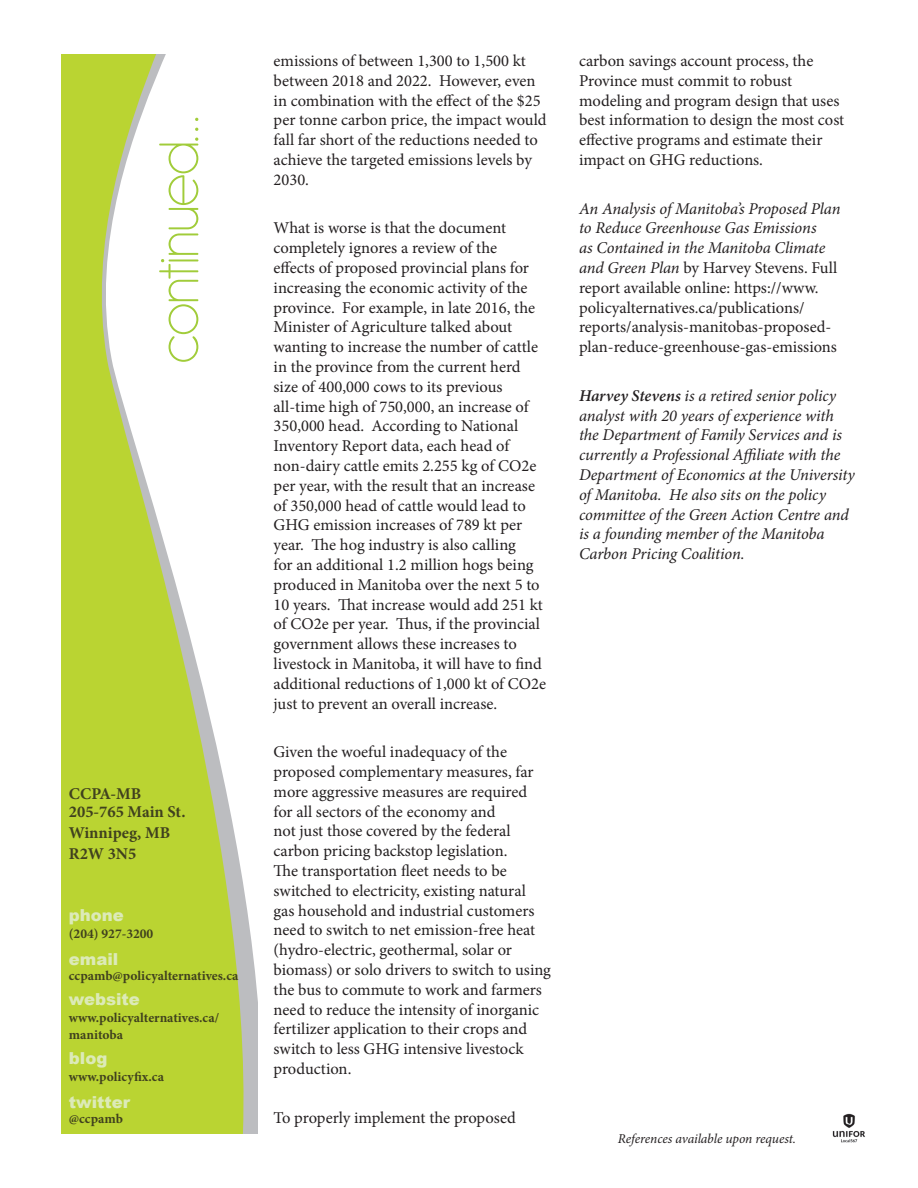
<style>
.page{position:relative;width:918px;height:1188px;background:#fff}
.page>*{position:absolute;margin:0;border:0;box-sizing:border-box;transform-origin:0 0}
.t1{font:200 61.5px "Antipasto";letter-spacing:-.04em;color:#a1cc3a}
.t2{font:16.5px/19.8px "Minion Pro";color:#231f20}
.t3{font:italic 16.5px/19.8px "Minion Pro";letter-spacing:-.01em;color:#231f20}
.t4{font:700 16.5px/21px "Minion Pro";color:#40411e}
.t5{font:900 16.5px "Arial";color:#dceab8}
.t6{font:700 13.5px/16.5px "Minion Pro";color:#40411e}
.t7{font:italic 13.5px "Minion Pro";letter-spacing:-.005em;color:#231f20}
.s1{font-style:italic}
.s2{font-weight:600}
</style>
<div class="page">
<svg style="left:62px;top:54px;width:196px;height:1080px;fill:#bad432"></svg>
<img style="left:832px;top:1113px;width:33px;height:30px">
<p class="t1" style="left:144px;top:364px;width:251px;rotate:-90deg">continued...</p>
<p class="t4" style="left:69px;top:783px;width:74px">CCPA-MB</p>
<p class="t4" style="left:69px;top:801px;width:118px">205-765 Main St.</p>
<p class="t4" style="left:69px;top:822px;width:103px">Winnipeg, MB<br>R2W 3N5</p>
<p class="t5" style="left:69px;top:903px;width:57px">phone</p>
<p class="t6" style="left:69px;top:925px;width:86px">(204) 927-3200</p>
<p class="t6" style="left:69px;top:967px;width:171px">ccpamb@policyalternatives.ca</p>
<p class="t6" style="left:69px;top:1009px;width:152px">www.policyalternatives.ca/ manitoba</p>
<p class="t6" style="left:69px;top:1068px;width:97px">www.policyfix.ca</p>
<p class="t6" style="left:69px;top:1110px;width:56px">@ccpamb</p>
<p class="t5" style="left:69px;top:947px;width:51px">email</p>
<p class="t5" style="left:69px;top:988px;width:73px">website</p>
<p class="t5" style="left:69px;top:1046px;width:40px">blog</p>
<p class="t5" style="left:69px;top:1090px;width:63px">twitter</p>
<p class="t2" style="left:274px;top:51px;width:275px">emissions of between 1,300 to 1,500 kt between 2018 and 2022. However, even in combination with the effect of the $25 per tonne carbon price, the impact would fall far short of the reductions needed to achieve the targeted emissions levels by 2030.</p>
<p class="t2" style="left:274px;top:218px;width:274px">What is worse is that the document completely ignores a review of the<br>effects of proposed provincial plans for increasing the economic activity of the province. For example, in late 2016, the Minister of Agriculture talked about wanting to increase the number of cattle in the province from the current herd size of 400,000 cows to its previous all-time high of 750,000, an increase of 350,000 head. According to National Inventory Report data, each head of non-dairy cattle emits 2.255 kg of CO2e per year, with the result that an increase of 350,000 head of cattle would lead to GHG emission increases of 789 kt per year. The hog industry is also calling<br>for an additional 1.2 million hogs being produced in Manitoba over the next 5 to 10 years. That increase would add 251 kt of CO2e per year. Thus, if the provincial government allows these increases to livestock in Manitoba, it will have to find additional reductions of 1,000 kt of CO2e just to prevent an overall increase.</p>
<p class="t2" style="left:274px;top:742px;width:279px">Given the woeful inadequacy of the proposed complementary measures, far more aggressive measures are required<br>for all sectors of the economy and<br>not just those covered by the federal carbon pricing backstop legislation.<br>The transportation fleet needs to be switched to electricity, existing natural<br>gas household and industrial customers need to switch to net emission-free heat (hydro-electric, geothermal, solar or biomass) or solo drivers to switch to using the bus to commute to work and farmers need to reduce the intensity of inorganic fertilizer application to their crops and switch to less GHG intensive livestock production.</p>
<p class="t2" style="left:274px;top:1108px;width:244px">To properly implement the proposed</p>
<p class="t2" style="left:579px;top:51px;width:267px">carbon savings account process, the Province must commit to robust modeling and program design that uses best information to design the most cost effective programs and estimate their impact on GHG reductions.</p>
<p class="t2" style="left:579px;top:199px;width:263px"><span class="s1">An Analysis of Manitoba’s Proposed Plan to Reduce Greenhouse Gas Emissions<br>as Contained in the Manitoba Climate and Green Plan</span> by Harvey Stevens. Full report available online: https://www. policyalternatives.ca/publications/ reports/analysis-manitobas-proposed&shy;plan-reduce-greenhouse-gas-emissions</p>
<p class="t3" style="left:579px;top:386px;width:277px"><span class="s2">Harvey Stevens</span> is a retired senior policy analyst with 20 years of experience with the Department of Family Services and is currently a Professional Affiliate with the Department of Economics at the University of Manitoba. He also sits on the policy committee of the Green Action Centre and is a founding member of the Manitoba Carbon Pricing Coalition.</p>
<p class="t7" style="left:618px;top:1129px;width:180px">References available upon request.</p>
</div>
